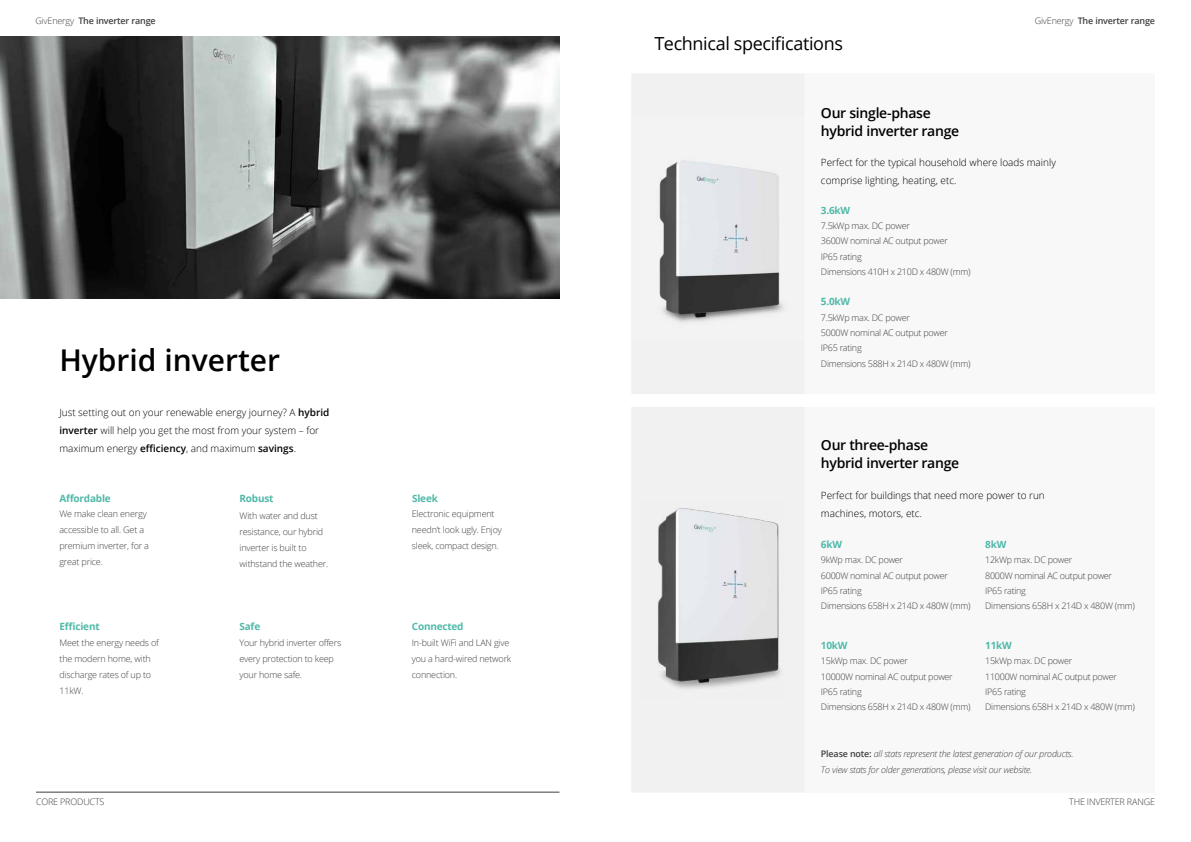
<style>
.page{position:relative;width:1191px;height:842px;background:#fff}
.page>*{position:absolute;margin:0;border:0;box-sizing:border-box;transform-origin:0 0}
.t1{font:600 30px "Open Sans";color:#000}
.t2{font:18px "Open Sans";letter-spacing:-.02em;color:#000}
.t3{font:600 14px/18px "Open Sans";letter-spacing:-.02em;color:#000}
.t4{font:300 10px/18px "Open Sans";color:#000}
.t5{font:700 10px "Open Sans";letter-spacing:-.02em;color:#4fb9a9}
.t6{font:300 9px/16px "Open Sans";letter-spacing:-.03em;color:#3f3f40}
.t7{font:italic 300 9px/16px "Open Sans";letter-spacing:-.02em;color:#3f3f40}
.t8{font:600 9px "Open Sans";letter-spacing:-.02em;color:#3f3f40}
.s1{font-weight:300}
.s2{font-weight:600}
.s3{font-weight:600;font-style:normal}
</style>
<div class="page">
<div style="left:631px;top:407px;width:524px;height:385px;background:#f8f8f8"></div>
<div style="left:631px;top:407px;width:173px;height:385px;background:#f1f1f1"></div>
<img style="left:0;top:36px;width:559px;height:263px">
<hr style="left:36px;top:792px;width:523px;height:1px;background:#404040">
<div style="left:631px;top:74px;width:524px;height:320px;background:#f8f8f8"></div>
<div style="left:631px;top:74px;width:173px;height:320px;background:#f1f1f1"></div>
<img style="left:659px;top:117px;width:144px;height:223px">
<img style="left:657px;top:508px;width:124px;height:181px">
<p class="t8" style="left:35px;top:17px;width:122px"><span class="s1">GivEnergy</span> The inverter range</p>
<p class="t8" style="left:1034px;top:17px;width:122px"><span class="s1">GivEnergy</span> The inverter range</p>
<h2 class="t2" style="left:654px;top:31px;width:190px">Technical specifications</h2>
<h3 class="t3" style="left:821px;top:105px;width:140px">Our single-phase hybrid inverter range</h3>
<p class="t4" style="left:821px;top:154px;width:236px">Perfect for the typical household where loads mainly comprise lighting, heating, etc.</p>
<p class="t5" style="left:821px;top:206px;width:31px">3.6kW</p>
<p class="t6" style="left:821px;top:219px;width:151px;line-height:15.4px">7.5kWp max. DC power<br>3600W nominal AC output power<br>IP65 rating<br>Dimensions 410H x 210D x 480W (mm)</p>
<h1 class="t1" style="left:59px;top:348px;width:222px">Hybrid inverter</h1>
<p class="t4" style="left:59px;top:404px;width:272px">Just setting out on your renewable energy journey? A <span class="s2">hybrid inverter</span> will help you get the most from your system – for maximum energy <span class="s2">efficiency</span>, and maximum <span class="s2">savings</span>.</p>
<p class="t5" style="left:59px;top:491px;width:53px">Affordable</p>
<p class="t5" style="left:412px;top:494px;width:27px">Sleek</p>
<p class="t6" style="left:412px;top:507px;width:92px">Electronic equipment needn’t look ugly. Enjoy sleek, compact design.</p>
<p class="t5" style="left:239px;top:494px;width:35px">Robust</p>
<p class="t6" style="left:239px;top:508px;width:90px">With water and dust resistance, our hybrid inverter is built to withstand the weather.</p>
<p class="t6" style="left:59px;top:507px;width:91px">We make clean energy accessible to all. Get a premium inverter, for a great price.</p>
<p class="t5" style="left:60px;top:620px;width:42px">Efficient</p>
<p class="t6" style="left:60px;top:635px;width:101px">Meet the energy needs of the modern home, with discharge rates of up to<br>11kW.</p>
<p class="t6" style="left:36px;top:795px;width:70px">CORE PRODUCTS</p>
<p class="t5" style="left:239px;top:623px;width:22px">Safe</p>
<p class="t6" style="left:239px;top:634px;width:103px">Your hybrid inverter offers every protection to keep your home safe.</p>
<p class="t5" style="left:412px;top:623px;width:53px">Connected</p>
<p class="t6" style="left:412px;top:634px;width:101px">In-built WiFi and LAN give you a hard-wired network connection.</p>
<p class="t5" style="left:821px;top:298px;width:31px">5.0kW</p>
<p class="t6" style="left:821px;top:310px;width:151px;line-height:15.4px">7.5kWp max. DC power<br>5000W nominal AC output power<br>IP65 rating<br>Dimensions 588H x 214D x 480W (mm)</p>
<h3 class="t3" style="left:821px;top:437px;width:140px">Our three-phase hybrid inverter range</h3>
<p class="t4" style="left:821px;top:487px;width:225px">Perfect for buildings that need more power to run machines, motors, etc.</p>
<p class="t5" style="left:821px;top:540px;width:23px">6kW</p>
<p class="t5" style="left:985px;top:540px;width:23px">8kW</p>
<p class="t6" style="left:821px;top:553px;width:84px">9kWp max. DC power</p>
<p class="t6" style="left:985px;top:553px;width:89px">12kWp max. DC power</p>
<p class="t6" style="left:821px;top:568px;width:128px">6000W nominal AC output power</p>
<p class="t6" style="left:985px;top:568px;width:128px">8000W nominal AC output power</p>
<p class="t6" style="left:821px;top:584px;width:42px">IP65 rating</p>
<p class="t6" style="left:985px;top:584px;width:42px">IP65 rating</p>
<p class="t6" style="left:821px;top:599px;width:151px">Dimensions 658H x 214D x 480W (mm)</p>
<p class="t6" style="left:985px;top:599px;width:151px">Dimensions 658H x 214D x 480W (mm)</p>
<p class="t5" style="left:821px;top:641px;width:28px">10kW</p>
<p class="t5" style="left:985px;top:641px;width:28px">11kW</p>
<p class="t6" style="left:821px;top:654px;width:89px">15kWp max. DC power</p>
<p class="t6" style="left:985px;top:654px;width:89px">15kWp max. DC power</p>
<p class="t6" style="left:821px;top:669px;width:133px">10000W nominal AC output power</p>
<p class="t6" style="left:985px;top:669px;width:133px">11000W nominal AC output power</p>
<p class="t6" style="left:821px;top:685px;width:42px">IP65 rating</p>
<p class="t6" style="left:985px;top:685px;width:42px">IP65 rating</p>
<p class="t6" style="left:821px;top:700px;width:151px">Dimensions 658H x 214D x 480W (mm)</p>
<p class="t6" style="left:985px;top:700px;width:151px">Dimensions 658H x 214D x 480W (mm)</p>
<p class="t7" style="left:821px;top:746px;width:254px"><span class="s3">Please note:</span> all stats represent the latest generation of our products.<br>To view stats for older generations, please visit our website.</p>
<p class="t6" style="left:1069px;top:795px;width:87px">THE INVERTER RANGE</p>
</div>
